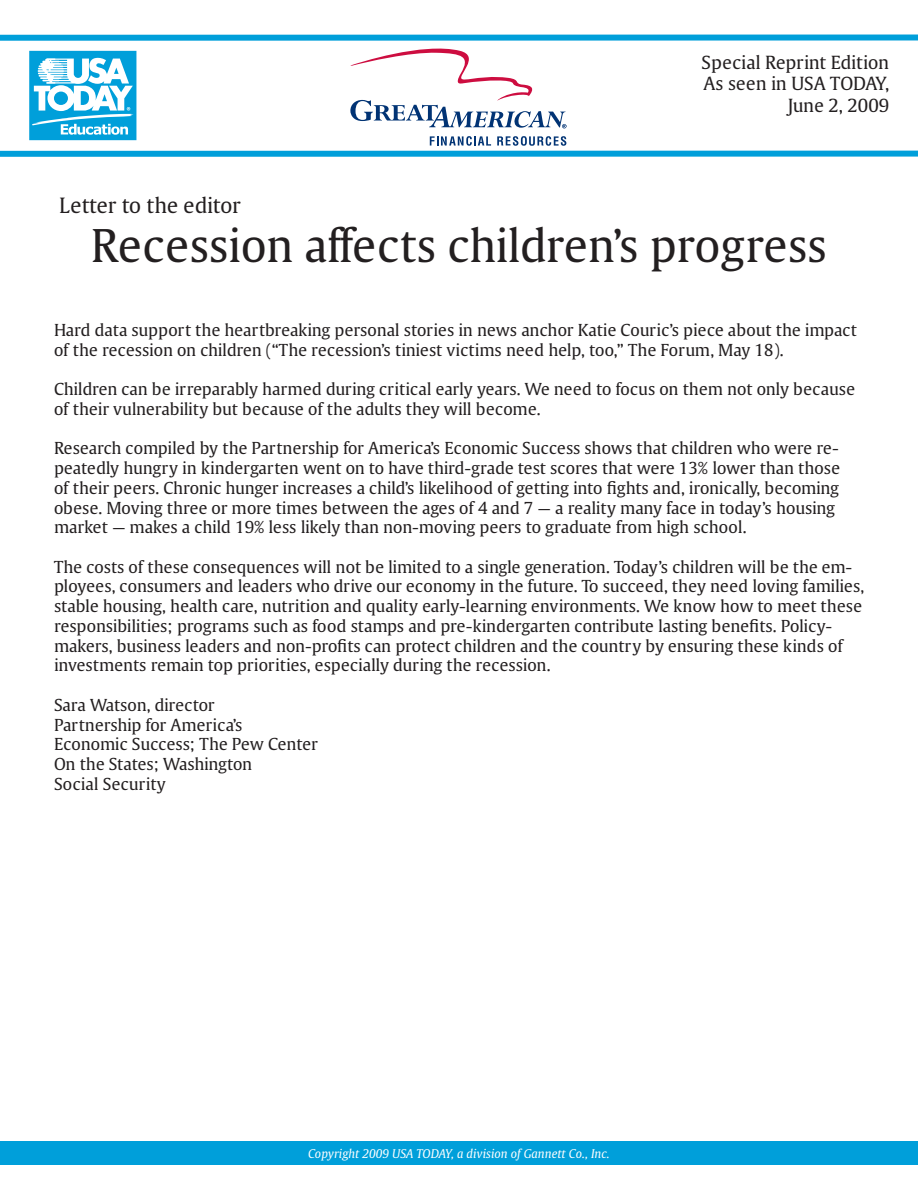
<style>
.page{position:relative;width:918px;height:1188px;background:#fff}
.page>*{position:absolute;margin:0;border:0;box-sizing:border-box;transform-origin:0 0}
.t1{font:44.85px "USAT Roman";letter-spacing:-.005em;color:#231f20}
.t2{font:20.85px "USAT Roman";letter-spacing:-.01em;color:#231f20}
.t3{font:18px "USAT Roman";color:#231f20}
.t4{font:16.5px/19.8px "USAT Roman";color:#231f20}
.t5{font:italic 12px "USAT Roman";color:#fff}
</style>
<div class="page">
<div style="left:0;top:35px;width:918px;height:6px;background:#009fda"></div>
<div style="left:0;top:151px;width:918px;height:6px;background:#009fda"></div>
<svg style="left:29px;top:50px;width:108px;height:91px"></svg>
<svg style="left:430px;top:136px;width:61px;height:10px"></svg>
<svg style="left:497px;top:136px;width:69px;height:10px"></svg>
<svg style="left:350px;top:49px;width:216px;height:80px"></svg>
<div style="left:0;top:1141px;width:918px;height:24px;background:#009fda"></div>
<p class="t2" style="left:59px;top:192px;width:183px">Letter to the editor</p>
<p class="t3" style="left:702px;top:51px;width:189px">Special Reprint Edition</p>
<p class="t3" style="left:703px;top:72px;width:187px">As seen in USA TODAY,</p>
<p class="t3" style="left:786px;top:94px;width:104px">June 2, 2009</p>
<p class="t1" style="left:91px;top:218px;width:738px">Recession affects children’s progress</p>
<p class="t4" style="left:54px;top:320px;width:804px">Hard data support the heartbreaking personal stories in news anchor Katie Couric’s piece about the impact of the recession on children (“The recession’s tiniest victims need help, too,” The Forum, May 18).</p>
<p class="t4" style="left:54px;top:379px;width:803px">Children can be irreparably harmed during critical early years. We need to focus on them not only because of their vulnerability but because of the adults they will become.</p>
<p class="t4" style="left:54px;top:438px;width:788px">Research compiled by the Partnership for America’s Economic Success shows that children who were re&shy;peatedly hungry in kindergarten went on to have third-grade test scores that were 13% lower than those of their peers. Chronic hunger increases a child’s likelihood of getting into fights and, ironically, becoming obese. Moving three or more times between the ages of 4 and 7 — a reality many face in today’s housing market — makes a child 19% less likely than non-moving peers to graduate from high school.</p>
<p class="t4" style="left:54px;top:557px;width:812px">The costs of these consequences will not be limited to a single generation. Today’s children will be the em&shy;ployees, consumers and leaders who drive our economy in the future. To succeed, they need loving families, stable housing, health care, nutrition and quality early-learning environments. We know how to meet these responsibilities; programs such as food stamps and pre-kindergarten contribute lasting benefits. Policy&shy;makers, business leaders and non-profits can protect children and the country by ensuring these kinds of investments remain top priorities, especially during the recession.</p>
<p class="t4" style="left:54px;top:695px;width:162px">Sara Watson, director</p>
<p class="t4" style="left:54px;top:715px;width:190px">Partnership for America’s</p>
<p class="t4" style="left:54px;top:734px;width:265px">Economic Success; The Pew Center</p>
<p class="t4" style="left:54px;top:754px;width:200px">On the States; Washington</p>
<p class="t4" style="left:54px;top:774px;width:113px">Social Security</p>
<p class="t5" style="left:308px;top:1146px;width:303px">Copyright 2009 USA TODAY, a division of Gannett Co., Inc.</p>
</div>
